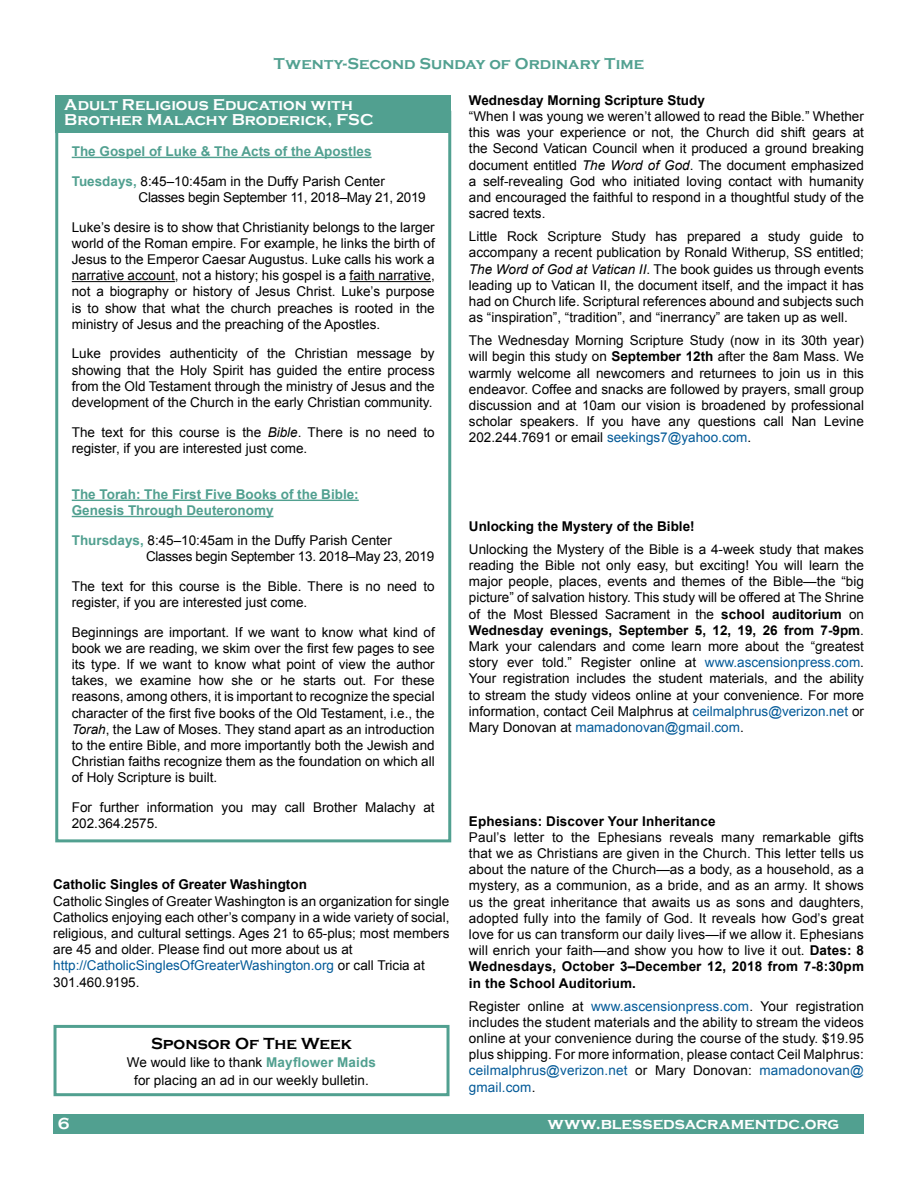
<style>
.page{position:relative;width:918px;height:1188px;background:#fff}
.page>*{position:absolute;margin:0;border:0;box-sizing:border-box;transform-origin:0 0}
.t1{font:700 16.5px "Copperplate Gothic";color:#fff}
.t2{font:700 16.5px "Copperplate Gothic";color:#000}
.t3{font:700 16.2px/15px "Copperplate Gothic";color:#fff}
.t4{font:700 16.2px "Copperplate Gothic";color:#51a090}
.t5{font:13.5px/16.2px "Arial";color:#000;text-align:justify}
.t6{font:700 13.5px/29.7px "Arial";color:#51a090}
.t7{font:700 13.5px "Arial";color:#000}
.t8{font:13.5px/16.2px "Arial";letter-spacing:-.02em;color:#000}
.s1{font-weight:400;color:#000}
.s2{font-style:italic}
.s3{font-weight:700;color:#51a090}
.s4{color:#035a98}
.s5{font-weight:700}
</style>
<div class="page">
<div style="left:54px;top:1115px;width:810px;height:19px;background:#51a090"></div>
<hr style="left:72px;top:157px;width:300px;height:1px;background:#51a090">
<hr style="left:72px;top:281px;width:103px;height:1px;background:#000">
<hr style="left:350px;top:281px;width:81px;height:1px;background:#000">
<hr style="left:72px;top:500px;width:287px;height:1px;background:#51a090">
<hr style="left:72px;top:516px;width:202px;height:1px;background:#51a090">
<div style="left:55px;top:111px;width:396px;height:731px;border:3px solid #51a090"></div>
<div style="left:55px;top:95px;width:396px;height:38px;background:#51a090"></div>
<div style="left:54px;top:1025px;width:396px;height:71px;border:3px solid #51a090"></div>
<p class="t4" style="left:274px;top:55px;width:372px">Twenty-Second Sunday of Ordinary Time</p>
<p class="t3" style="left:64px;top:98px;width:311px">Adult Religious Education with<br>Brother Malachy Broderick, FSC</p>
<p class="t6" style="left:72px;top:137px;width:315px">The Gospel of Luke &amp; The Acts of the Apostles<br>Tuesdays, <span class="s1">8:45–10:45am in the Duffy Parish Center</span></p>
<p class="t8" style="left:139px;top:189px;width:289px">Classes begin September 11, 2018–May 21, 2019</p>
<p class="t5" style="left:72px;top:219px;width:365px">Luke’s desire is to show that Christianity belongs to the larger world of the Roman empire. For example, he links the birth of Jesus to the Emperor Caesar Augustus. Luke calls his work a narrative account, not a history; his gospel is a faith narrative, not a biography or history of Jesus Christ. Luke’s purpose is to show that what the church preaches is rooted in the ministry of Jesus and the preaching of the Apostles.</p>
<p class="t5" style="left:72px;top:346px;width:364px">Luke provides authenticity of the Christian message by showing that the Holy Spirit has guided the entire process from the Old Testament through the ministry of Jesus and the development of the Church in the early Christian community.</p>
<p class="t5" style="left:72px;top:424px;width:365px">The text for this course is the <span class="s2">Bible</span>. There is no need to register, if you are interested just come.</p>
<p class="t6" style="left:72px;top:487px;width:289px;line-height:16.2px">The Torah: The First Five Books of the Bible:<br>Genesis Through Deuteronomy</p>
<p class="t8" style="left:146px;top:532px;width:290px;text-indent:-74px"><span class="s3">Thursdays,</span> 8:45–10:45am in the Duffy Parish Center<br>Classes begin September 13. 2018–May 23, 2019</p>
<p class="t5" style="left:72px;top:578px;width:365px">The text for this course is the Bible. There is no need to register, if you are interested just come.</p>
<p class="t5" style="left:72px;top:624px;width:365px">Beginnings are important. If we want to know what kind of book we are reading, we skim over the first few pages to see its type. If we want to know what point of view the author takes, we examine how she or he starts out. For these reasons, among others, it is important to recognize the special character of the first five books of the Old Testament, i.e., the <span class="s2">Torah</span>, the Law of Moses. They stand apart as an introduction to the entire Bible, and more importantly both the Jewish and Christian faiths recognize them as the foundation on which all of Holy Scripture is built.</p>
<p class="t5" style="left:72px;top:799px;width:364px">For further information you may call Brother Malachy at<br>202.364.2575.</p>
<p class="t7" style="left:53px;top:876px;width:255px">Catholic Singles of Greater Washington</p>
<p class="t5" style="left:53px;top:893px;width:398px;text-align:left">Catholic Singles of Greater Washington is an organization for single Catholics enjoying each other’s company in a wide variety of social, religious, and cultural settings. Ages 21 to 65-plus; most members are 45 and older. Please find out more about us at <span class="s4">http://CatholicSinglesOfGreaterWashington.org</span> or call Tricia at 301.460.9195.</p>
<p class="t2" style="left:151px;top:1034px;width:203px">Sponsor Of The Week</p>
<p class="t5" style="left:127px;top:1053px;width:251px;line-height:18px;text-align:center">We would like to thank <span class="s3">Mayflower Maids </span>for placing an ad in our weekly bulletin.</p>
<p class="t7" style="left:469px;top:91px;width:238px">Wednesday Morning Scripture Study</p>
<p class="t5" style="left:469px;top:108px;width:397px">“When I was young we weren’t allowed to read the Bible.” Whether this was your experience or not, the Church did shift gears at the Second Vatican Council when it produced a ground breaking document entitled <span class="s2">The Word of God</span>. The document emphasized a self-revealing God who initiated loving contact with humanity and encouraged the faithful to respond in a thoughtful study of the sacred texts.</p>
<p class="t5" style="left:469px;top:229px;width:397px">Little Rock Scripture Study has prepared a study guide to accompany a recent publication by Ronald Witherup, SS entitled; <span class="s2">The Word of God at Vatican II</span>. The book guides us through events leading up to Vatican II, the document itself, and the impact it has had on Church life. Scriptural references abound and subjects such as “inspiration”, “tradition”, and “inerrancy” are taken up as well.</p>
<p class="t5" style="left:469px;top:332px;width:397px">The Wednesday Morning Scripture Study (now in its 30th year) will begin this study on <span class="s5">September 12th</span> after the 8am Mass. We warmly welcome all newcomers and returnees to join us in this endeavor. Coffee and snacks are followed by prayers, small group discussion and at 10am our vision is broadened by professional scholar speakers. If you have any questions call Nan Levine 202.244.7691 or email <span class="s4">seekings7@yahoo.com</span>.</p>
<p class="t7" style="left:469px;top:517px;width:227px">Unlocking the Mystery of the Bible!</p>
<p class="t5" style="left:469px;top:541px;width:397px">Unlocking the Mystery of the Bible is a 4-week study that makes reading the Bible not only easy, but exciting! You will learn the major people, places, events and themes of the Bible—the “big picture” of salvation history. This study will be offered at The Shrine of the Most Blessed Sacrament in the <span class="s5">school auditorium</span> on <span class="s5">Wednesday evenings, September 5, 12, 19, 26 from 7-9pm</span>.<br>Mark your calendars and come learn more about the “greatest story ever told.” Register online at <span class="s4">www.ascensionpress.com</span>.<br>Your registration includes the student materials, and the ability to stream the study videos online at your convenience. For more information, contact Ceil Malphrus at <span class="s4">ceilmalphrus@verizon.net</span> or Mary Donovan at <span class="s4">mamadonovan@gmail.com</span>.</p>
<p class="t7" style="left:469px;top:812px;width:248px">Ephesians: Discover Your Inheritance</p>
<p class="t5" style="left:469px;top:829px;width:397px">Paul’s letter to the Ephesians reveals many remarkable gifts that we as Christians are given in the Church. This letter tells us about the nature of the Church—as a body, as a household, as a mystery, as a communion, as a bride, and as an army. It shows us the great inheritance that awaits us as sons and daughters, adopted fully into the family of God. It reveals how God’s great love for us can transform our daily lives—if we allow it. Ephesians will enrich your faith—and show you how to live it out. <span class="s5">Dates: 8<br>Wednesdays, October 3–December 12, 2018 from 7-8:30pm in the School Auditorium.</span></p>
<p class="t5" style="left:469px;top:998px;width:397px">Register online at <span class="s4">www.ascensionpress.com</span>. Your registration includes the student materials and the ability to stream the videos online at your convenience during the course of the study. $19.95 plus shipping. For more information, please contact Ceil Malphrus: <span class="s4">ceilmalphrus@verizon.net</span> or Mary Donovan: <span class="s4">mamadonovan@ gmail.com</span>.</p>
<p class="t1" style="left:58px;top:1115px;width:13px">6</p>
<p class="t1" style="left:548px;top:1115px;width:293px">www.blessedsacramentdc.org</p>
</div>
